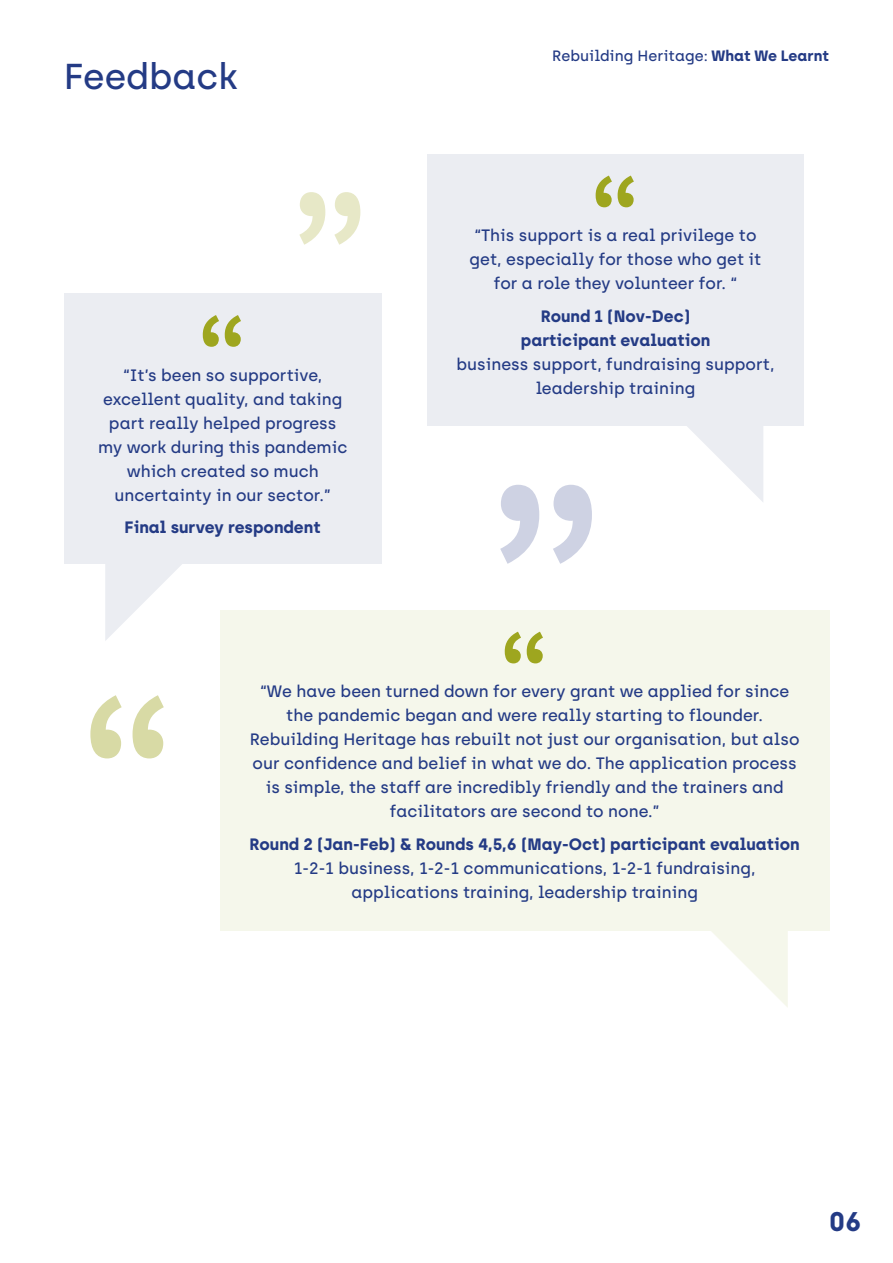
<style>
.page{position:relative;width:893px;height:1263px;background:#fff}
.page>*{position:absolute;margin:0;border:0;box-sizing:border-box;transform-origin:0 0}
.t1{font:700 90px "Source Sans Pro";color:#9ea61f}
.t2{font:500 36px "Archia";color:#243b85}
.t3{font:700 27px "Archia";color:#243b85}
.t4{font:500 16.5px/24px "Archia";color:#243b85;text-align:center}
.t5{font:700 16.5px/24px "Archia";color:#243b85;text-align:center}
.t6{font:500 15px "Archia";color:#243b85}
.s1{font-weight:700}
</style>
<div class="page">
<svg style="left:90px;top:695px;width:74px;height:63px"></svg>
<div style="left:427px;top:154px;width:377px;height:271px;background:#ebedf2"></div>
<svg style="left:686px;top:425px;width:77px;height:77px"></svg>
<div style="left:64px;top:294px;width:318px;height:270px;background:#ebedf2"></div>
<svg style="left:105px;top:564px;width:77px;height:77px"></svg>
<svg style="left:710px;top:930px;width:78px;height:77px"></svg>
<div style="left:220px;top:610px;width:609px;height:320px;background:#f5f7eb"></div>
<svg style="left:500px;top:485px;width:92px;height:79px"></svg>
<svg style="left:299px;top:192px;width:61px;height:53px"></svg>
<h2 class="t2" style="left:64px;top:55px;width:176px">Feedback</h2>
<h1 class="t1" style="left:198px;top:285px;width:51px">“</h1>
<p class="t4" style="left:98px;top:363px;width:251px">“It’s been so supportive, excellent quality, and taking part really helped progress my work during this pandemic which created so much uncertainty in our sector.”</p>
<p class="t5" style="left:125px;top:515px;width:198px">Final survey respondent</p>
<p class="t6" style="left:552px;top:47px;width:278px">Rebuilding Heritage: <span class="s1">What We Learnt</span></p>
<h1 class="t1" style="left:591px;top:146px;width:51px">“</h1>
<p class="t4" style="left:474px;top:223px;width:284px">“This support is a real privilege to</p>
<p class="t4" style="left:470px;top:247px;width:293px">get, especially for those who get it for a role they volunteer for. “</p>
<p class="t5" style="left:521px;top:304px;width:191px">Round 1 (Nov-Dec) participant evaluation</p>
<p class="t4" style="left:457px;top:352px;width:319px">business support, fundraising support,</p>
<p class="t4" style="left:536px;top:376px;width:161px">leadership training</p>
<h1 class="t1" style="left:500px;top:602px;width:51px">“</h1>
<p class="t4" style="left:260px;top:679px;width:531px">“We have been turned down for every grant we applied for since</p>
<p class="t4" style="left:250px;top:703px;width:551px">the pandemic began and were really starting to flounder.<br>Rebuilding Heritage has rebuilt not just our organisation, but also our confidence and belief in what we do. The application process is simple, the staff are incredibly friendly and the trainers and facilitators are second to none.”</p>
<p class="t5" style="left:250px;top:832px;width:552px">Round 2 (Jan-Feb) &amp; Rounds 4,5,6 (May-Oct) participant evaluation</p>
<p class="t4" style="left:294px;top:856px;width:463px">1-2-1 business, 1-2-1 communications, 1-2-1 fundraising, applications training, leadership training</p>
<h3 class="t3" style="left:829px;top:1205px;width:34px">06</h3>
</div>
